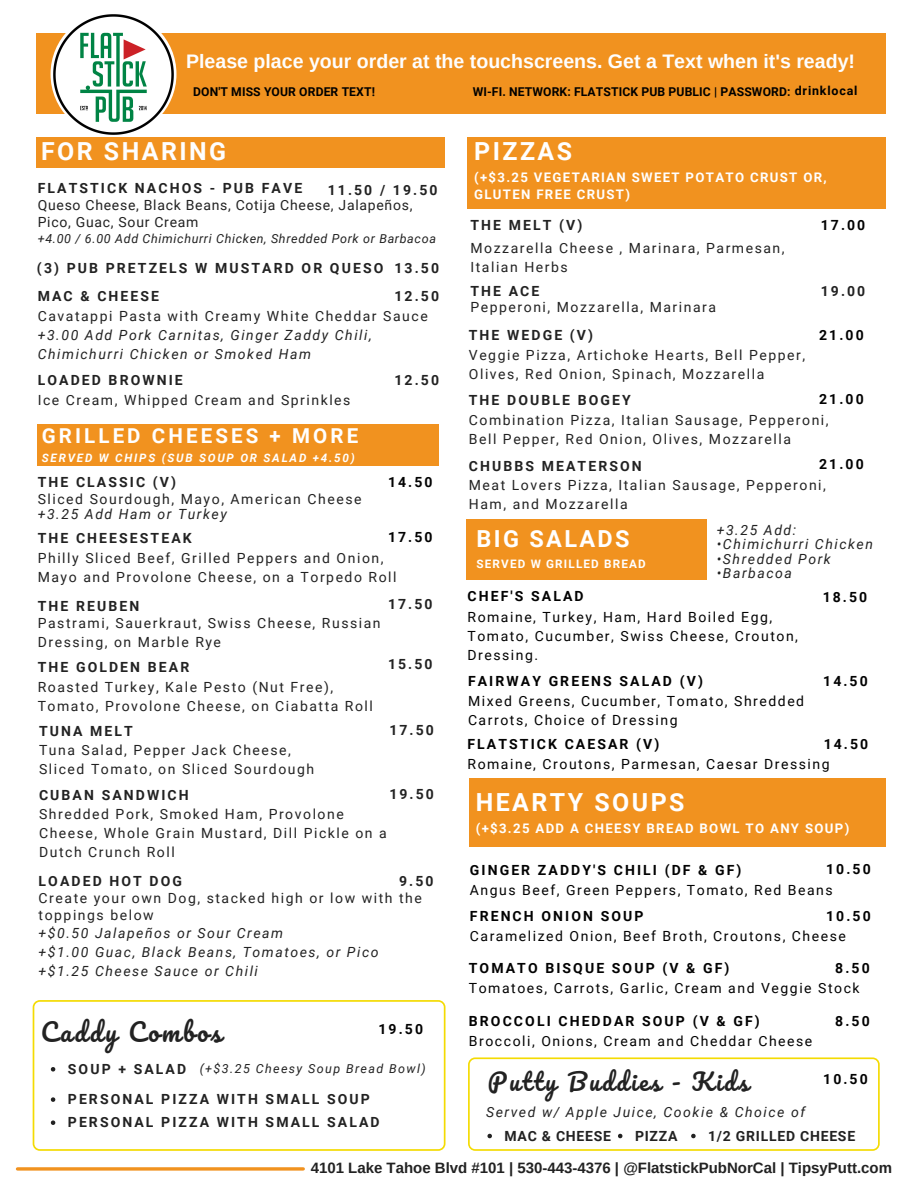
<style>
.page{position:relative;width:918px;height:1188px;background:#fff}
.page>*{position:absolute;margin:0;border:0;box-sizing:border-box;transform-origin:0 0}
.t1{font:700 24.9px "Roboto";letter-spacing:.1em;color:#fff}
.t2{font:24.9px "Pacifico";letter-spacing:.1em;color:#222}
.t3{font:700 24.9px "Roboto";letter-spacing:.1em;color:#fefefe}
.t4{font:23.4px "Pacifico";letter-spacing:.1em;color:#222}
.t5{font:700 23.4px "Roboto";letter-spacing:.1em;color:#fff}
.t6{font:700 20.55px "Roboto";letter-spacing:.15em;color:#fff}
.t7{font:700 19.5px "Arimo";color:#fefefe}
.t8{font:700 15px "Arimo";color:#222}
.t9{font:13.95px/19.2px "Roboto";letter-spacing:.11em;color:#222}
.t10{font:13.95px/19.2px "Roboto";letter-spacing:.11em;color:#020202}
.t11{font:700 13.95px "Roboto";letter-spacing:.15em;color:#222}
.t12{font:italic 13.95px/19.2px "Roboto";letter-spacing:.11em;color:#222}
.t13{font:700 13.95px "Roboto";letter-spacing:.15em;color:#020202}
.t14{font:13.95px "Roboto";letter-spacing:.05em;color:#222}
.t15{font:700 13.95px "Roboto";letter-spacing:.055em;color:#222}
.t16{font:700 13.2px/17.5px "Roboto";letter-spacing:.1em;color:#fff}
.t17{font:italic 12.45px "Roboto";letter-spacing:.055em;color:#222}
.t18{font:italic 12.45px "Roboto";letter-spacing:.11em;color:#222}
.t19{font:700 12.15px "Roboto";letter-spacing:.01em;color:#000}
.t20{font:italic 700 11.7px "Roboto";letter-spacing:.15em;color:#fff}
.t21{font:700 11.7px "Roboto";letter-spacing:.1em;color:#fff}
.s1{font-size:12.45px}
</style>
<div class="page">
<div style="left:36px;top:33px;width:849px;height:81px;background:#f1921f"></div>
<img style="left:51px;top:11px;width:125px;height:126px;border-radius:50%">
<div style="left:37px;top:137px;width:408px;height:30px;background:#f1921f"></div>
<div style="left:467px;top:137px;width:418px;height:72px;background:#f1921f"></div>
<div style="left:467px;top:519px;width:240px;height:61px;background:#f1921f"></div>
<svg style="left:18px;top:1167px;width:285px;height:4px"></svg>
<svg style="left:33px;top:1000px;width:413px;height:151px"></svg>
<svg style="left:51px;top:1067px;width:4px;height:5px"></svg>
<svg style="left:51px;top:1097px;width:4px;height:5px"></svg>
<div style="left:37px;top:424px;width:402px;height:41px;background:#f1921f"></div>
<svg style="left:468px;top:1057px;width:412px;height:94px"></svg>
<div style="left:469px;top:778px;width:416px;height:69px;background:#f1921f"></div>
<svg style="left:51px;top:1120px;width:4px;height:5px"></svg>
<p class="t7" style="left:186px;top:50px;width:670px">Please place your order at the touchscreens. Get a Text when it's ready!</p>
<p class="t19" style="left:193px;top:85px;width:183px">DON'T MISS YOUR ORDER TEXT!</p>
<p class="t19" style="left:473px;top:85px;width:386px">WI-FI. NETWORK: FLATSTICK PUB PUBLIC | PASSWORD: <span class="s1">drinklocal</span></p>
<p class="t3" style="left:41px;top:137px;width:187px">FOR SHARING</p>
<p class="t11" style="left:38px;top:180px;width:266px">FLATSTICK NACHOS - PUB FAVE</p>
<p class="t11" style="left:328px;top:182px;width:111px">11.50 / 19.50</p>
<p class="t14" style="left:38px;top:198px;width:376px">Queso Cheese, Black Beans, Cotija Cheese, Jalapeños,</p>
<p class="t14" style="left:38px;top:214px;width:162px">Pico, Guac, Sour Cream</p>
<p class="t17" style="left:38px;top:231px;width:400px">+4.00 / 6.00 Add Chimichurri Chicken, Shredded Pork or Barbacoa</p>
<p class="t11" style="left:37px;top:260px;width:348px">(3) PUB PRETZELS W MUSTARD OR QUESO</p>
<p class="t11" style="left:38px;top:288px;width:123px">MAC &amp; CHEESE</p>
<p class="t11" style="left:394px;top:260px;width:46px">13.50</p>
<p class="t11" style="left:394px;top:288px;width:46px">12.50</p>
<p class="t9" style="left:38px;top:306px;width:392px">Cavatappi Pasta with Creamy White Cheddar Sauce</p>
<p class="t12" style="left:38px;top:325px;width:336px">+3.00 Add Pork Carnitas, Ginger Zaddy Chili,<br>Chimichurri Chicken or Smoked Ham</p>
<p class="t11" style="left:38px;top:372px;width:147px">LOADED BROWNIE</p>
<p class="t9" style="left:38px;top:391px;width:314px">Ice Cream, Whipped Cream and Sprinkles</p>
<p class="t6" style="left:42px;top:424px;width:318px">GRILLED CHEESES + MORE</p>
<p class="t20" style="left:42px;top:451px;width:314px">SERVED W CHIPS (SUB SOUP OR SALAD +4.50)</p>
<p class="t11" style="left:394px;top:372px;width:46px">12.50</p>
<p class="t11" style="left:38px;top:474px;width:140px">THE CLASSIC (V)</p>
<p class="t9" style="left:38px;top:489px;width:325px">Sliced Sourdough, Mayo, American Cheese</p>
<p class="t12" style="left:38px;top:505px;width:191px">+3.25 Add Ham or Turkey</p>
<p class="t11" style="left:38px;top:530px;width:155px">THE CHEESESTEAK</p>
<p class="t9" style="left:38px;top:549px;width:360px">Philly Sliced Beef, Grilled Peppers and Onion,<br>Mayo and Provolone Cheese, on a Torpedo Roll</p>
<p class="t11" style="left:38px;top:598px;width:103px">THE REUBEN</p>
<p class="t9" style="left:38px;top:613px;width:344px">Pastrami, Sauerkraut, Swiss Cheese, Russian<br>Dressing, on Marble Rye</p>
<p class="t13" style="left:388px;top:474px;width:46px">14.50</p>
<p class="t13" style="left:388px;top:529px;width:46px">17.50</p>
<p class="t11" style="left:388px;top:596px;width:46px">17.50</p>
<p class="t11" style="left:38px;top:659px;width:153px">THE GOLDEN BEAR</p>
<p class="t9" style="left:38px;top:677px;width:337px">Roasted Turkey, Kale Pesto (Nut Free),<br>Tomato, Provolone Cheese, on Ciabatta Roll</p>
<p class="t11" style="left:39px;top:723px;width:95px">TUNA MELT</p>
<p class="t11" style="left:388px;top:656px;width:46px">15.50</p>
<p class="t11" style="left:389px;top:722px;width:46px">17.50</p>
<p class="t9" style="left:39px;top:740px;width:253px">Tuna Salad, Pepper Jack Cheese,</p>
<p class="t9" style="left:39px;top:759px;width:277px">Sliced Tomato, on Sliced Sourdough</p>
<p class="t9" style="left:39px;top:805px;width:349px">Shredded Pork, Smoked Ham, Provolone<br>Cheese, Whole Grain Mustard, Dill Pickle on a<br>Dutch Crunch Roll</p>
<p class="t11" style="left:389px;top:786px;width:46px">19.50</p>
<p class="t11" style="left:39px;top:787px;width:151px">CUBAN SANDWICH</p>
<p class="t11" style="left:399px;top:873px;width:36px">9.50</p>
<p class="t11" style="left:39px;top:873px;width:145px">LOADED HOT DOG</p>
<p class="t9" style="left:39px;top:890px;width:385px;line-height:16.8px">Create your own Dog, stacked high or low with the toppings below</p>
<p class="t12" style="left:39px;top:924px;width:246px">+$0.50 Jalapeños or Sour Cream</p>
<p class="t12" style="left:39px;top:943px;width:341px">+$1.00 Guac, Black Beans, Tomatoes, or Pico</p>
<p class="t12" style="left:39px;top:962px;width:221px">+$1.25 Cheese Sauce or Chili</p>
<p class="t2" style="left:41px;top:1018px;width:182px">Caddy Combos</p>
<p class="t13" style="left:379px;top:1021px;width:46px">19.50</p>
<p class="t11" style="left:68px;top:1061px;width:120px">SOUP + SALAD</p>
<p class="t11" style="left:68px;top:1091px;width:304px">PERSONAL PIZZA WITH SMALL SOUP</p>
<p class="t18" style="left:200px;top:1062px;width:228px">(+$3.25 Cheesy Soup Bread Bowl)</p>
<p class="t11" style="left:68px;top:1114px;width:313px">PERSONAL PIZZA WITH SMALL SALAD</p>
<p class="t1" style="left:474px;top:137px;width:99px">PIZZAS</p>
<p class="t16" style="left:474px;top:169px;width:354px">(+$3.25 VEGETARIAN SWEET POTATO CRUST OR,<br>GLUTEN FREE CRUST)</p>
<p class="t11" style="left:470px;top:217px;width:113px">THE MELT (V)</p>
<p class="t9" style="left:470px;top:239px;width:316px">Mozzarella Cheese , Marinara, Parmesan,</p>
<p class="t9" style="left:470px;top:258px;width:99px">Italian Herbs</p>
<p class="t11" style="left:470px;top:283px;width:70px">THE ACE</p>
<p class="t9" style="left:470px;top:298px;width:247px">Pepperoni, Mozzarella, Marinara</p>
<p class="t11" style="left:469px;top:327px;width:126px">THE WEDGE (V)</p>
<p class="t9" style="left:469px;top:345px;width:338px">Veggie Pizza, Artichoke Hearts, Bell Pepper,<br>Olives, Red Onion, Spinach, Mozzarella</p>
<p class="t13" style="left:821px;top:217px;width:46px">17.00</p>
<p class="t11" style="left:821px;top:283px;width:46px">19.00</p>
<p class="t13" style="left:819px;top:327px;width:46px">21.00</p>
<p class="t13" style="left:819px;top:391px;width:46px">21.00</p>
<p class="t11" style="left:469px;top:392px;width:163px">THE DOUBLE BOGEY</p>
<p class="t9" style="left:469px;top:410px;width:361px">Combination Pizza, Italian Sausage, Pepperoni,<br>Bell Pepper, Red Onion, Olives, Mozzarella</p>
<p class="t13" style="left:819px;top:456px;width:46px">21.00</p>
<p class="t11" style="left:469px;top:458px;width:174px">CHUBBS MEATERSON</p>
<p class="t9" style="left:469px;top:476px;width:359px">Meat Lovers Pizza, Italian Sausage, Pepperoni,<br>Ham, and Mozzarella</p>
<p class="t5" style="left:477px;top:526px;width:155px">BIG SALADS</p>
<p class="t21" style="left:477px;top:557px;width:171px">SERVED W GRILLED BREAD</p>
<p class="t12" style="left:717px;top:520px;width:81px">+3.25 Add:</p>
<p class="t12" style="left:717px;top:535px;width:158px">•Chimichurri Chicken</p>
<p class="t12" style="left:717px;top:549px;width:116px">•Shredded Pork</p>
<p class="t12" style="left:717px;top:564px;width:77px">•Barbacoa</p>
<p class="t13" style="left:468px;top:588px;width:118px">CHEF'S SALAD</p>
<p class="t13" style="left:823px;top:589px;width:46px">18.50</p>
<p class="t10" style="left:468px;top:607px;width:332px">Romaine, Turkey, Ham, Hard Boiled Egg,<br>Tomato, Cucumber, Swiss Cheese, Crouton,<br>Dressing.</p>
<p class="t13" style="left:468px;top:673px;width:236px">FAIRWAY GREENS SALAD (V)</p>
<p class="t10" style="left:468px;top:692px;width:338px">Mixed Greens, Cucumber, Tomato, Shredded<br>Carrots, Choice of Dressing</p>
<p class="t13" style="left:823px;top:673px;width:46px">14.50</p>
<p class="t13" style="left:468px;top:736px;width:193px">FLATSTICK CAESAR (V)</p>
<p class="t13" style="left:824px;top:736px;width:46px">14.50</p>
<p class="t10" style="left:468px;top:755px;width:364px">Romaine, Croutons, Parmesan, Caesar Dressing</p>
<p class="t1" style="left:476px;top:788px;width:210px">HEARTY SOUPS</p>
<p class="t16" style="left:476px;top:820px;width:375px">(+$3.25 ADD A CHEESY BREAD BOWL TO ANY SOUP)</p>
<p class="t13" style="left:470px;top:862px;width:273px">GINGER ZADDY'S CHILI (DF &amp; GF)</p>
<p class="t13" style="left:826px;top:861px;width:46px">10.50</p>
<p class="t10" style="left:470px;top:880px;width:364px">Angus Beef, Green Peppers, Tomato, Red Beans</p>
<p class="t13" style="left:470px;top:908px;width:175px">FRENCH ONION SOUP</p>
<p class="t13" style="left:826px;top:908px;width:46px">10.50</p>
<p class="t10" style="left:470px;top:926px;width:378px">Caramelized Onion, Beef Broth, Croutons, Cheese</p>
<p class="t13" style="left:469px;top:960px;width:262px">TOMATO BISQUE SOUP (V &amp; GF)</p>
<p class="t13" style="left:835px;top:960px;width:36px">8.50</p>
<p class="t10" style="left:469px;top:978px;width:392px">Tomatoes, Carrots, Garlic, Cream and Veggie Stock</p>
<p class="t13" style="left:469px;top:1013px;width:292px">BROCCOLI CHEDDAR SOUP (V &amp; GF)</p>
<p class="t13" style="left:835px;top:1013px;width:36px">8.50</p>
<p class="t10" style="left:469px;top:1031px;width:345px">Broccoli, Onions, Cream and Cheddar Cheese</p>
<p class="t4" style="left:488px;top:1070px;width:262px">Putty Buddies - Kids</p>
<p class="t15" style="left:708px;top:1128px;width:149px">1/2 GRILLED CHEESE</p>
<p class="t13" style="left:823px;top:1071px;width:46px">10.50</p>
<p class="t12" style="left:486px;top:1103px;width:320px">Served w/ Apple Juice, Cookie &amp; Choice of</p>
<p class="t15" style="left:505px;top:1128px;width:108px">MAC &amp; CHEESE</p>
<p class="t11" style="left:635px;top:1128px;width:44px">PIZZA</p>
<p class="t8" style="left:311px;top:1159px;width:583px">4101 Lake Tahoe Blvd #101 | 530-443-4376 | @FlatstickPubNorCal | TipsyPutt.com</p>
</div>
